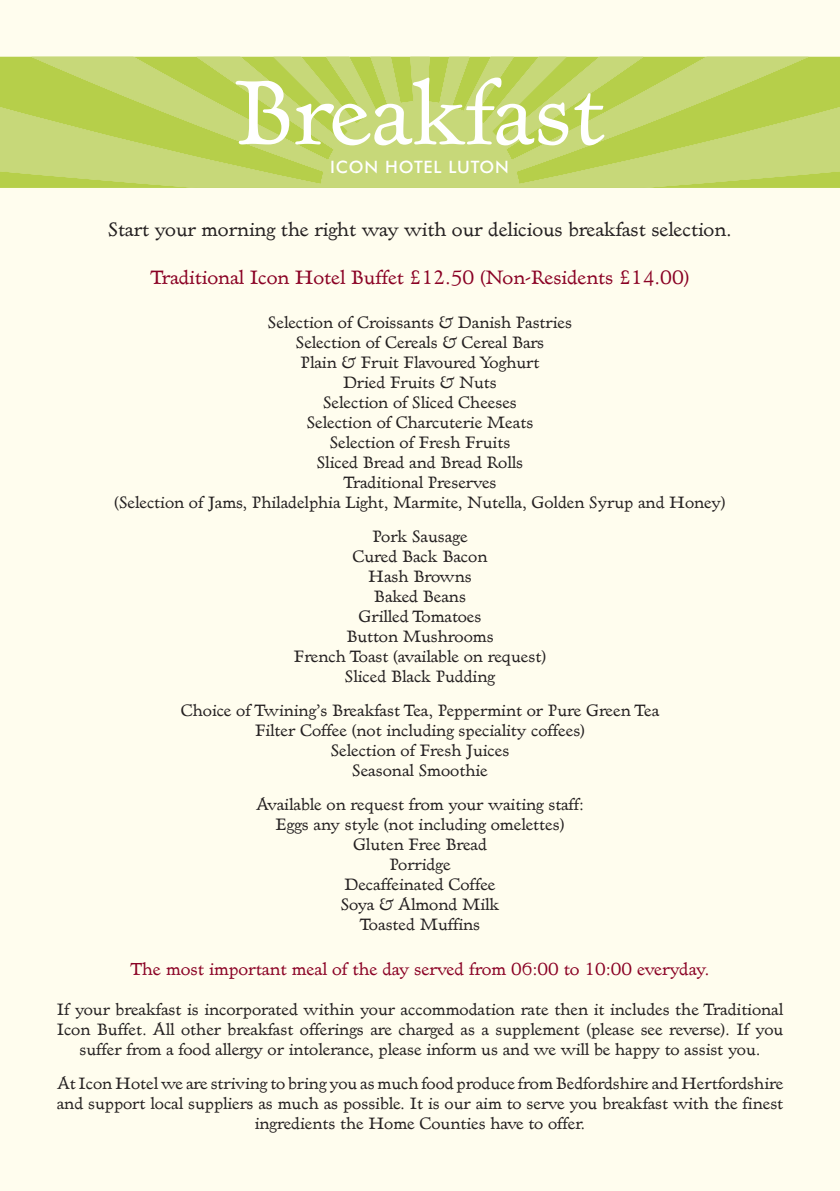
<style>
.page{position:relative;width:840px;height:1191px;background:#fff}
.page>*{position:absolute;margin:0;border:0;box-sizing:border-box;transform-origin:0 0}
.t1{font:300 20px "Hadriano";color:#231f20}
.t2{font:300 20px "Hadriano";color:#8a0124}
.t3{font:300 18px "Hadriano";color:#8a0124}
.t4{font:500 17.2px "Futura BT";letter-spacing:.05em;color:#fff}
.t5{font:300 17px/20px "Hadriano";color:#231f20;text-align:center}
</style>
<div class="page">
<div style="left:0;top:0;width:839px;height:1191px;background:#fffdee"></div>
<svg style="left:0;top:57px;width:839px;height:131px;background:#c3d66e"></svg>
<p class="t4" style="left:330px;top:156px;width:180px">ICON HOTEL LUTON</p>
<p class="t1" style="left:108px;top:217px;width:624px">Start your morning the right way with our delicious breakfast selection.</p>
<p class="t2" style="left:150px;top:265px;width:540px">Traditional Icon Hotel Buffet £12.50 (Non-Residents £14.00)</p>
<p class="t5" style="left:114px;top:312px;width:612px">Selection of Croissants &amp; Danish Pastries<br>Selection of Cereals &amp; Cereal Bars<br>Plain &amp; Fruit Flavoured Yoghurt<br>Dried Fruits &amp; Nuts<br>Selection of Sliced Cheeses<br>Selection of Charcuterie Meats<br>Selection of Fresh Fruits<br>Sliced Bread and Bread Rolls<br>Traditional Preserves<br>(Selection of Jams, Philadelphia Light, Marmite, Nutella, Golden Syrup and Honey)</p>
<p class="t5" style="left:294px;top:526px;width:253px">Pork Sausage<br>Cured Back Bacon<br>Hash Browns<br>Baked Beans<br>Grilled Tomatoes<br>Button Mushrooms<br>French Toast (available on request)<br>Sliced Black Pudding</p>
<p class="t5" style="left:181px;top:700px;width:479px">Choice of Twining’s Breakfast Tea, Peppermint or Pure Green Tea Filter Coffee (not including speciality coffees)<br>Selection of Fresh Juices<br>Seasonal Smoothie</p>
<p class="t5" style="left:256px;top:794px;width:329px">Available on request from your waiting staff:<br>Eggs any style (not including omelettes)<br>Gluten Free Bread<br>Porridge<br>Decaffeinated Coffee<br>Soya &amp; Almond Milk<br>Toasted Muffins</p>
<p class="t3" style="left:130px;top:957px;width:580px">The most important meal of the day served from 06:00 to 10:00 everyday.</p>
<p class="t5" style="left:57px;top:998px;width:727px">If your breakfast is incorporated within your accommodation rate then it includes the Traditional<br>Icon Buffet. All other breakfast offerings are charged as a supplement (please see reverse). If you suffer from a food allergy or intolerance, please inform us and we will be happy to assist you.</p>
<p class="t5" style="left:57px;top:1072px;width:727px">At Icon Hotel we are striving to bring you as much food produce from Bedfordshire and Hertfordshire and support local suppliers as much as possible. It is our aim to serve you breakfast with the finest ingredients the Home Counties have to offer.</p>
</div>
